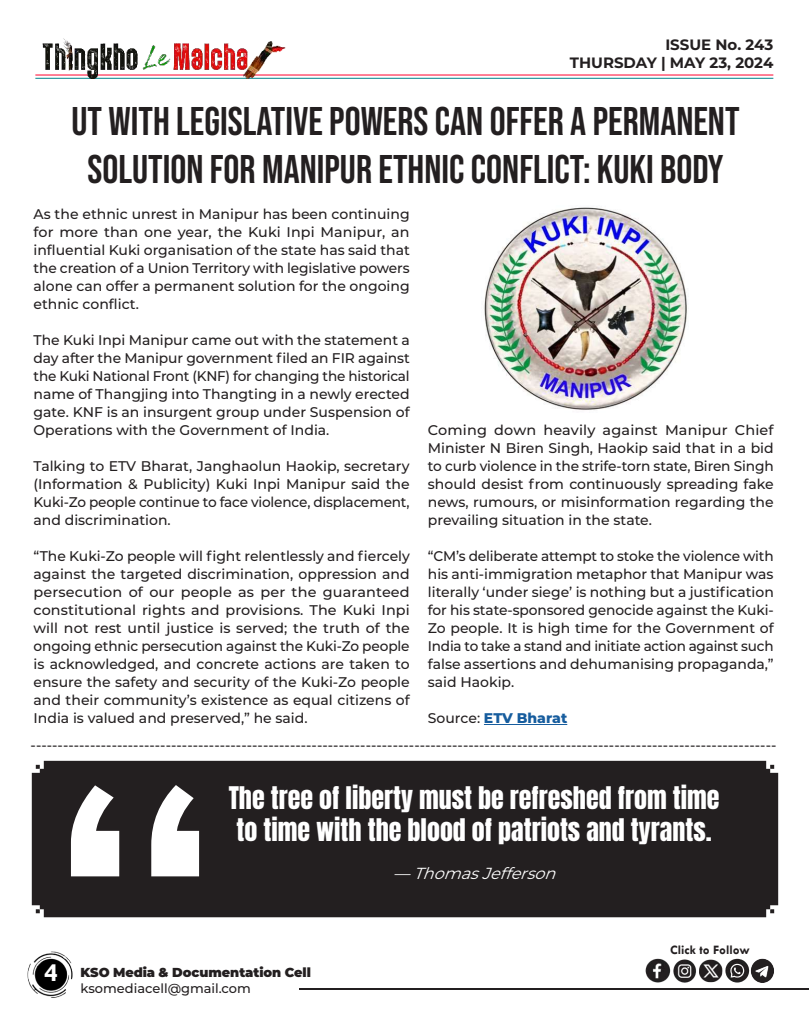
<style>
.page{position:relative;width:810px;height:1013px;background:#fff}
.page>*{position:absolute;margin:0;border:0;box-sizing:border-box;transform-origin:0 0}
.t1{font:700 320.1px "Tw Cen";color:#fff;scale:1.05 1}
.t2{font:40px/48px "Bebas Neue";color:#231f20;text-align:center}
.t3{font:26px/31.2px "Anton";color:#fff;text-align:center}
.t4{font:700 26px "Tw Cen";color:#fff}
.t5{font:italic 100 16px "Montserrat";color:#fff}
.t6{font:700 15px/18px "Montserrat";color:#231f20;text-align:right}
.t7{font:500 14px/18px "Montserrat";color:#231f20;text-align:justify}
.t8{font:800 14px "Montserrat";color:#175d9e}
.t9{font:900 13px "Montserrat";letter-spacing:-.005em;color:#231f20}
.t10{font:500 13px "Montserrat";color:#231f20}
.t11{font:700 13px "Tw Cen";color:#231f20}
.s1{font-weight:500;color:#231f20}
</style>
<div class="page">
<hr style="left:299px;top:988px;width:509px;height:1px;background:#231f20">
<img style="left:27px;top:951px;width:46px;height:47px">
<hr style="left:35px;top:74px;width:738px;height:1px;background:#ff002d">
<hr style="left:35px;top:78px;width:738px;height:1px;background:#00848b">
<img style="left:35px;top:38px;width:254px;height:41px">
<img style="left:645px;top:958px;width:129px;height:25px">
<div style="left:32px;top:760px;width:746px;height:157px;background:#231f20"></div>
<hr style="left:484px;top:724px;width:83px;height:1px;background:#175d9e">
<img style="left:484px;top:207px;width:203px;height:203px">
<p class="t6" style="left:570px;top:35px;width:205px">ISSUE No. 243<br>THURSDAY | MAY 23, 2024</p>
<h2 class="t2" style="left:71px;top:96px;width:670px">UT WITH LEGISLATIVE POWERS CAN OFFER A PERMANENT<br>SOLUTION FOR MANIPUR ETHNIC CONFLICT: KUKI BODY</h2>
<p class="t7" style="left:34px;top:204px;width:378px">As the ethnic unrest in Manipur has been continuing for more than one year, the Kuki Inpi Manipur, an influential Kuki organisation of the state has said that the creation of a Union Territory with legislative powers alone can offer a permanent solution for the ongoing ethnic conflict.</p>
<p class="t7" style="left:34px;top:330px;width:378px">The Kuki Inpi Manipur came out with the statement a day after the Manipur government filed an FIR against the Kuki National Front (KNF) for changing the historical name of Thangjing into Thangting in a newly erected gate. KNF is an insurgent group under Suspension of Operations with the Government of India.</p>
<p class="t7" style="left:34px;top:456px;width:378px">Talking to ETV Bharat, Janghaolun Haokip, secretary (Information &amp; Publicity) Kuki Inpi Manipur said the Kuki-Zo people continue to face violence, displacement, and discrimination.</p>
<p class="t7" style="left:34px;top:546px;width:378px">“The Kuki-Zo people will fight relentlessly and fiercely against the targeted discrimination, oppression and persecution of our people as per the guaranteed constitutional rights and provisions. The Kuki Inpi will not rest until justice is served; the truth of the ongoing ethnic persecution against the Kuki-Zo people is acknowledged, and concrete actions are taken to ensure the safety and security of the Kuki-Zo people and their community’s existence as equal citizens of India is valued and preserved,” he said.</p>
<p class="t7" style="left:428px;top:420px;width:347px">Coming down heavily against Manipur Chief Minister N Biren Singh, Haokip said that in a bid to curb violence in the strife-torn state, Biren Singh should desist from continuously spreading fake news, rumours, or misinformation regarding the prevailing situation in the state.</p>
<p class="t7" style="left:428px;top:546px;width:347px">“CM’s deliberate attempt to stoke the violence with his anti-immigration metaphor that Manipur was literally ‘under siege’ is nothing but a justification for his state-sponsored genocide against the Kuki-Zo people. It is high time for the Government of India to take a stand and initiate action against such false assertions and dehumanising propaganda,” said Haokip.</p>
<p class="t8" style="left:428px;top:707px;width:141px"><span class="s1">Source:</span> ETV Bharat</p>
<p class="t7" style="left:31px;top:735px;width:747px">------------------------------------------------------------------------------------------------------------------------------------------</p>
<h3 class="t3" style="left:229px;top:784px;width:492px">The tree of liberty must be refreshed from time to time with the blood of patriots and tyrants.</h3>
<p class="t5" style="left:393px;top:862px;width:171px">― ThomasJefferson</p>
<h1 class="t1" style="left:53px;top:697px;width:155px">“</h1>
<h3 class="t4" style="left:44px;top:957px;width:15px">4</h3>
<p class="t9" style="left:81px;top:962px;width:232px">KSO Media &amp; Documentation Cell</p>
<p class="t10" style="left:81px;top:978px;width:172px">ksomediacell@gmail.com</p>
<p class="t11" style="left:670px;top:942px;width:81px">Click to Follow</p>
</div>
